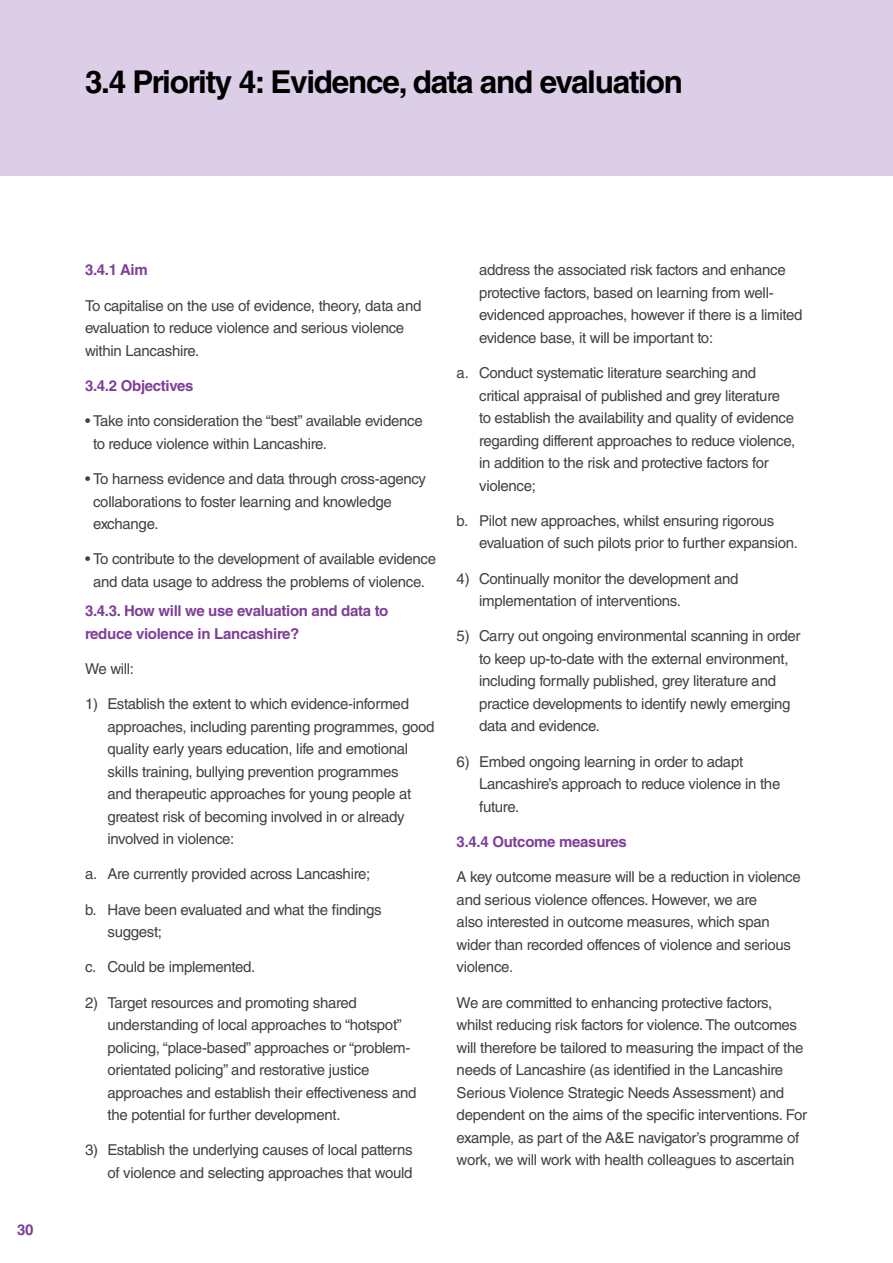
<style>
.page{position:relative;width:893px;height:1263px;background:#fff}
.page>*{position:absolute;margin:0;border:0;box-sizing:border-box;transform-origin:0 0}
.t1{font:700 31.5px "Helvetica LT Std";letter-spacing:-.04em;color:#000}
.t2{font:15px/22.5px "Helvetica LT Std";letter-spacing:-.02em;color:#414042}
.t3{font:700 15px/22.5px "Helvetica LT Std";letter-spacing:-.02em;color:#7f3f98}
</style>
<div class="page">
<div style="left:0;top:0;width:893px;height:175px;background:#dbcee6"></div>
<h1 class="t1" style="left:85px;top:63px;width:599px">3.4 Priority 4: Evidence, data and evaluation</h1>
<p class="t3" style="left:17px;top:1219px;width:18px">30</p>
<p class="t3" style="left:85px;top:259px;width:64px">3.4.1 Aim</p>
<p class="t2" style="left:85px;top:294px;width:338px">To capitalise on the use of evidence, theory, data and evaluation to reduce violence and serious violence within Lancashire.</p>
<p class="t3" style="left:85px;top:374px;width:110px">3.4.2 Objectives</p>
<p class="t2" style="left:93px;top:410px;width:331px;text-indent:-8px">• Take into consideration the “best” available evidence to reduce violence within Lancashire.</p>
<p class="t2" style="left:93px;top:467px;width:334px;text-indent:-8px">• To harness evidence and data through cross-agency collaborations to foster learning and knowledge exchange.</p>
<p class="t2" style="left:85px;top:548px;width:352px;text-align:center">• To contribute to the development of available evidence and data usage to address the problems of violence.</p>
<p class="t3" style="left:85px;top:599px;width:305px">3.4.3. How will we use evaluation and data to reduce violence in Lancashire?</p>
<p class="t2" style="left:85px;top:657px;width:51px">We will:</p>
<p class="t2" style="left:108px;top:692px;width:328px;text-indent:-22px">1) Establish the extent to which evidence-informed approaches, including parenting programmes, good quality early years education, life and emotional skills training, bullying prevention programmes<br>and therapeutic approaches for young people at greatest risk of becoming involved in or already involved in violence:</p>
<p class="t2" style="left:85px;top:863px;width:287px">a. Are currently provided across Lancashire;</p>
<p class="t2" style="left:108px;top:898px;width:276px;text-indent:-22px">b. Have been evaluated and what the findings suggest;</p>
<p class="t2" style="left:85px;top:956px;width:172px">c. Could be implemented.</p>
<p class="t2" style="left:108px;top:991px;width:310px;text-indent:-22px">2) Target resources and promoting shared understanding of local approaches to “hotspot” policing, “place-based” approaches or “problem&shy;orientated policing” and restorative justice approaches and establish their effectiveness and the potential for further development.</p>
<p class="t2" style="left:85px;top:1139px;width:329px;text-align:right">3) Establish the underlying causes of local patterns of violence and selecting approaches that would</p>
<p class="t2" style="left:479px;top:259px;width:325px">address the associated risk factors and enhance protective factors, based on learning from well&shy;evidenced approaches, however if there is a limited evidence base, it will be important to:</p>
<p class="t2" style="left:479px;top:362px;width:318px;text-indent:-22px">a. Conduct systematic literature searching and critical appraisal of published and grey literature to establish the availability and quality of evidence regarding different approaches to reduce violence, in addition to the risk and protective factors for violence;</p>
<p class="t2" style="left:479px;top:509px;width:320px;text-indent:-22px">b. Pilot new approaches, whilst ensuring rigorous evaluation of such pilots prior to further expansion.</p>
<p class="t2" style="left:479px;top:567px;width:261px;text-indent:-22px">4) Continually monitor the development and implementation of interventions.</p>
<p class="t2" style="left:479px;top:625px;width:323px;text-indent:-22px">5) Carry out ongoing environmental scanning in order to keep up-to-date with the external environment, including formally published, grey literature and practice developments to identify newly emerging data and evidence.</p>
<p class="t2" style="left:479px;top:750px;width:303px;text-indent:-22px">6) Embed ongoing learning in order to adapt<br>Lancashire’s approach to reduce violence in the future.</p>
<p class="t3" style="left:457px;top:830px;width:172px">3.4.4 Outcome measures</p>
<p class="t2" style="left:457px;top:866px;width:346px">A key outcome measure will be a reduction in violence and serious violence offences. However, we are<br>also interested in outcome measures, which span wider than recorded offences of violence and serious violence.</p>
<p class="t2" style="left:457px;top:991px;width:352px">We are committed to enhancing protective factors, whilst reducing risk factors for violence. The outcomes will therefore be tailored to measuring the impact of the needs of Lancashire (as identified in the Lancashire Serious Violence Strategic Needs Assessment) and dependent on the aims of the specific interventions. For example, as part of the A&amp;E navigator’s programme of work, we will work with health colleagues to ascertain</p>
</div>
